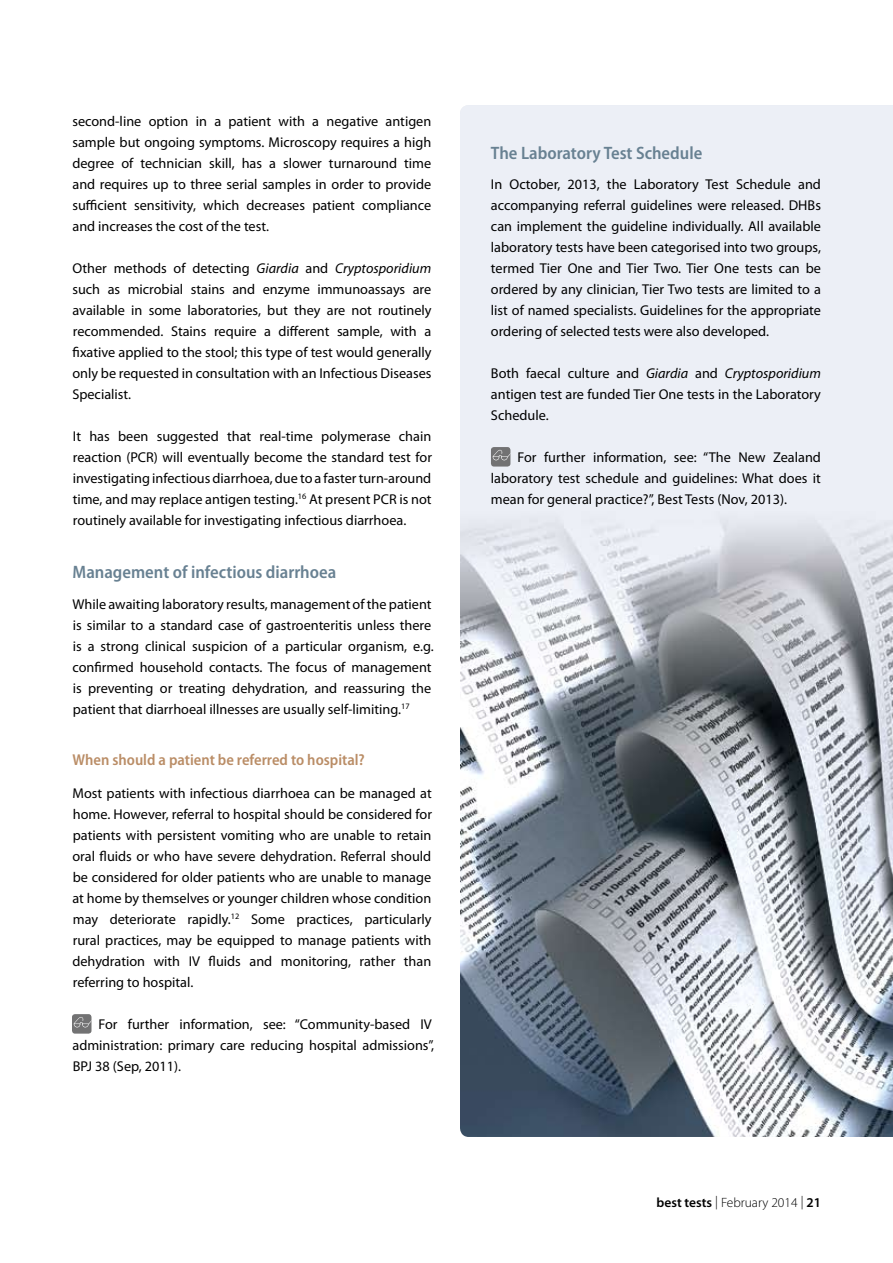
<style>
.page{position:relative;width:893px;height:1263px;background:#fff}
.page>*{position:absolute;margin:0;border:0;box-sizing:border-box;transform-origin:0 0}
.t1{font:600 semi-condensed 18px "Myriad Pro";color:#688192}
.t2{font:600 semi-condensed 15.75px "Myriad Pro";color:#ba8d66}
.t3{font:14.25px/21px "Myriad Pro";color:#000;text-align:justify}
.t4{font:300 13.5px "Myriad Pro";color:#000}
.s1{font-style:italic}
.s2{font-weight:600}
</style>
<div class="page">
<img style="left:460px;top:105px;width:433px;height:1032px">
<div style="left:72px;top:1014px;width:20px;height:20px;background:#727273;border-radius:3px"></div>
<svg style="left:74px;top:1017px;width:18px;height:10px"></svg>
<div style="left:491px;top:447px;width:19px;height:20px;background:#727273;border-radius:3px"></div>
<svg style="left:493px;top:450px;width:17px;height:10px"></svg>
<p class="t3" style="left:72px;top:110px;width:360px">second-line option in a patient with a negative antigen sample but ongoing symptoms. Microscopy requires a high degree of technician skill, has a slower turnaround time and requires up to three serial samples in order to provide sufficient sensitivity, which decreases patient compliance and increases the cost of the test.</p>
<p class="t3" style="left:72px;top:258px;width:361px">Other methods of detecting <span class="s1">Giardia</span> and <span class="s1">Cryptosporidium </span>such as microbial stains and enzyme immunoassays are available in some laboratories, but they are not routinely recommended. Stains require a different sample, with a fixative applied to the stool; this type of test would generally only be requested in consultation with an Infectious Diseases Specialist.</p>
<p class="t3" style="left:73px;top:426px;width:361px">It has been suggested that real-time polymerase chain reaction (PCR) will eventually become the standard test for investigating infectious diarrhoea, due to a faster turn-around time, and may replace antigen testing.<sup>16</sup> At present PCR is not routinely available for investigating infectious diarrhoea.</p>
<p class="t1" style="left:72px;top:562px;width:265px">Management of infectious diarrhoea</p>
<p class="t3" style="left:72px;top:593px;width:363px;text-align:left">While awaiting laboratory results, management of the patient is similar to a standard case of gastroenteritis unless there is a strong clinical suspicion of a particular organism, e.g. confirmed household contacts. The focus of management is preventing or treating dehydration, and reassuring the patient that diarrhoeal illnesses are usually self-limiting.<sup>17</sup></p>
<p class="t2" style="left:73px;top:751px;width:294px">When should a patient be referred to hospital?</p>
<p class="t3" style="left:72px;top:782px;width:361px">Most patients with infectious diarrhoea can be managed at home. However, referral to hospital should be considered for patients with persistent vomiting who are unable to retain oral fluids or who have severe dehydration. Referral should be considered for older patients who are unable to manage at home by themselves or younger children whose condition may deteriorate rapidly.<sup>12</sup> Some practices, particularly rural practices, may be equipped to manage patients with dehydration with IV fluids and monitoring, rather than referring to hospital.</p>
<p class="t3" style="left:72px;top:1014px;width:363px;text-align:left;text-indent:26px">For further information, see: “Community-based IV administration: primary care reducing hospital admissions”,<br>BPJ 38 (Sep, 2011).</p>
<p class="t1" style="left:491px;top:143px;width:213px">The Laboratory Test Schedule</p>
<p class="t3" style="left:491px;top:173px;width:332px">In October, 2013, the Laboratory Test Schedule and accompanying referral guidelines were released. DHBs can implement the guideline individually. All available laboratory tests have been categorised into two groups, termed Tier One and Tier Two. Tier One tests can be ordered by any clinician, Tier Two tests are limited to a list of named specialists. Guidelines for the appropriate ordering of selected tests were also developed.</p>
<p class="t3" style="left:491px;top:363px;width:332px">Both faecal culture and <span class="s1">Giardia</span> and <span class="s1">Cryptosporidium </span>antigen test are funded Tier One tests in the Laboratory Schedule.</p>
<p class="t3" style="left:491px;top:447px;width:332px;text-indent:27px">For further information, see: “The New Zealand laboratory test schedule and guidelines: What does it mean for general practice?”, Best Tests (Nov, 2013).</p>
<p class="t4" style="left:657px;top:1194px;width:166px"><span class="s2">best tests</span> | February 2014 | <span class="s2">21</span></p>
</div>
